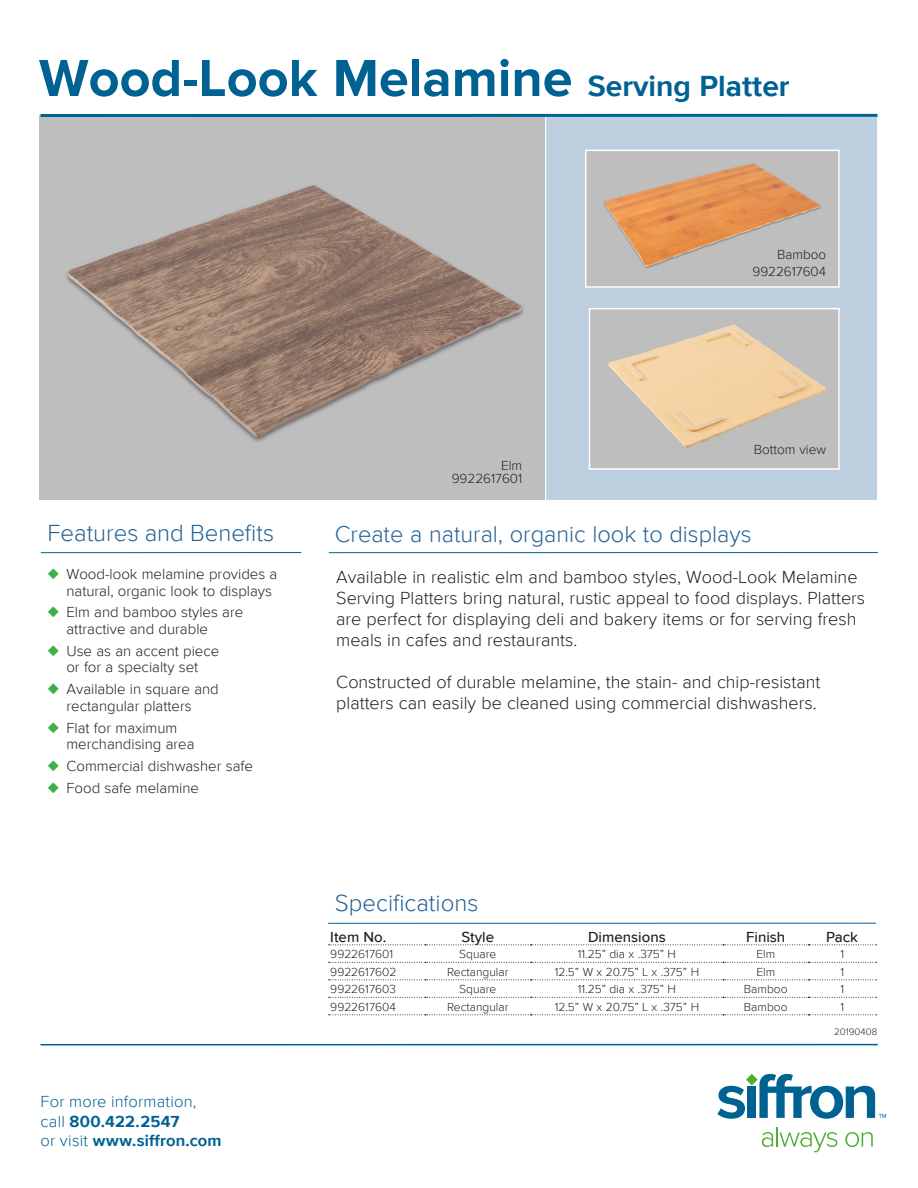
<style>
.page{position:relative;width:918px;height:1188px;background:#fff}
.page>*{position:absolute;margin:0;border:0;box-sizing:border-box;transform-origin:0 0}
.t1{font:700 54px "Proxima Nova";color:#006193}
.t2{font:300 24px "Proxima Nova";color:#236194}
.Bullet{font:300 23.55px "Proxima Nova";color:#236194}
.t3{font:300 18px/21px "Proxima Nova";color:#231f20}
.t4{font:300 16.5px/19.8px "Proxima Nova";letter-spacing:.01em;color:#006193}
.t5{font:700 16.5px "Proxima Nova";letter-spacing:.01em;color:#006193}
.t6{font:300 15px/16.5px "Proxima Nova";color:#231f20}
.t7{font:500 15px "Proxima Nova";color:#231f20}
.t8{font:300 13.5px "Proxima Nova";color:#231f20}
.t9{font:300 12px "Proxima Nova";color:#231f20}
.t10{font:300 9.75px "Proxima Nova";color:#231f20}
.s1{font-size:30px}
.s2{color:#3eb049}
.s3{font-weight:700}
.s4{font-weight:300}
</style>
<div class="page">
<img style="left:39px;top:116px;width:506px;height:384px">
<div style="left:545px;top:117px;width:332px;height:383px;background:#bdcfdf"></div>
<hr style="left:545px;top:116px;width:1px;height:387px;background:#fff">
<hr style="left:41px;top:114px;width:837px;height:3px;background:#006193">
<hr style="left:40px;top:1044px;width:838px;height:1px;background:#006193">
<svg style="left:762px;top:1127px;width:75px;height:25px"></svg>
<svg style="left:845px;top:1132px;width:28px;height:15px"></svg>
<svg style="left:717px;top:1074px;width:169px;height:45px"></svg>
<hr style="left:41px;top:552px;width:260px;height:1px;background:#006193">
<hr style="left:329px;top:552px;width:549px;height:1px;background:#006193">
<hr style="left:328px;top:923px;width:548px;height:1px;background:#006193">
<svg style="left:329px;top:944px;width:548px;height:1px"></svg>
<svg style="left:329px;top:962px;width:548px;height:1px"></svg>
<svg style="left:329px;top:979px;width:548px;height:1px"></svg>
<svg style="left:329px;top:997px;width:548px;height:1px"></svg>
<svg style="left:329px;top:1014px;width:548px;height:1px"></svg>
<img style="left:588px;top:153px;width:249px;height:132px">
<div style="left:585px;top:150px;width:255px;height:138px;border:2px solid #fff"></div>
<img style="left:592px;top:311px;width:245px;height:156px">
<div style="left:589px;top:308px;width:251px;height:162px;border:2px solid #fff"></div>
<p class="t1" style="left:39px;top:47px;width:752px">Wood-Look Melamine <span class="s1">Serving Platter</span></p>
<p class="t8" style="left:777px;top:247px;width:51px">Bamboo</p>
<p class="t8" style="left:752px;top:264px;width:75px">9922617604</p>
<p class="t8" style="left:501px;top:457px;width:23px">Elm</p>
<p class="t8" style="left:452px;top:471px;width:72px">9922617601</p>
<p class="t8" style="left:754px;top:442px;width:74px">Bottom view</p>
<p class="t2" style="left:48px;top:519px;width:228px">Features and Benefits</p>
<p class="Bullet" style="left:335px;top:521px;width:418px">Create a natural, organic look to displays</p>
<p class="t6" style="left:66px;top:566px;width:213px;text-indent:-19px"><span class="s2">◆</span> Wood-look melamine provides a natural, organic look to displays</p>
<p class="t6" style="left:66px;top:605px;width:178px;text-indent:-19px"><span class="s2">◆</span> Elm and bamboo styles are attractive and durable</p>
<p class="t6" style="left:48px;top:643px;width:173px;text-align:center"><span class="s2">◆</span> Use as an accent piece or for a specialty set</p>
<p class="t6" style="left:48px;top:681px;width:173px;text-align:center"><span class="s2">◆</span> Available in square and rectangular platters</p>
<p class="t6" style="left:66px;top:720px;width:130px;text-indent:-19px"><span class="s2">◆</span> Flat for maximum merchandising area</p>
<p class="t6" style="left:48px;top:758px;width:207px"><span class="s2">◆</span> Commercial dishwasher safe</p>
<p class="t6" style="left:48px;top:780px;width:153px"><span class="s2">◆</span> Food safe melamine</p>
<p class="t4" style="left:41px;top:1092px;width:158px">For more information, call <span class="s3">800.422.2547</span></p>
<p class="t5" style="left:41px;top:1131px;width:183px"><span class="s4">or visit</span> www.siffron.com</p>
<p class="t3" style="left:336px;top:567px;width:530px">Available in realistic elm and bamboo styles, Wood-Look Melamine Serving Platters bring natural, rustic appeal to food displays. Platters are perfect for displaying deli and bakery items or for serving fresh meals in cafes and restaurants.</p>
<p class="t3" style="left:336px;top:672px;width:486px">Constructed of durable melamine, the stain- and chip-resistant platters can easily be cleaned using commercial dishwashers.</p>
<p class="t2" style="left:335px;top:890px;width:145px">Specifications</p>
<p class="t7" style="left:330px;top:928px;width:58px">Item No.</p>
<p class="t7" style="left:462px;top:928px;width:34px">Style</p>
<p class="t7" style="left:588px;top:928px;width:79px">Dimensions</p>
<p class="t7" style="left:746px;top:928px;width:41px">Finish</p>
<p class="t7" style="left:826px;top:928px;width:33px">Pack</p>
<p class="t9" style="left:330px;top:947px;width:64px">9922617601</p>
<p class="t9" style="left:459px;top:947px;width:39px">Square</p>
<p class="t9" style="left:578px;top:947px;width:100px">11.25” dia x .375” H</p>
<p class="t9" style="left:756px;top:947px;width:20px">Elm</p>
<p class="t9" style="left:840px;top:947px;width:5px">1</p>
<p class="t9" style="left:330px;top:965px;width:68px">9922617602</p>
<p class="t9" style="left:447px;top:965px;width:63px">Rectangular</p>
<p class="t9" style="left:555px;top:965px;width:146px">12.5” W x 20.75” L x .375” H</p>
<p class="t9" style="left:756px;top:965px;width:20px">Elm</p>
<p class="t9" style="left:840px;top:965px;width:5px">1</p>
<p class="t9" style="left:330px;top:982px;width:67px">9922617603</p>
<p class="t9" style="left:459px;top:982px;width:39px">Square</p>
<p class="t9" style="left:578px;top:982px;width:100px">11.25” dia x .375” H</p>
<p class="t9" style="left:744px;top:982px;width:45px">Bamboo</p>
<p class="t9" style="left:840px;top:982px;width:5px">1</p>
<p class="t9" style="left:330px;top:1000px;width:67px">9922617604</p>
<p class="t9" style="left:447px;top:1000px;width:63px">Rectangular</p>
<p class="t9" style="left:555px;top:1000px;width:146px">12.5” W x 20.75” L x .375” H</p>
<p class="t9" style="left:744px;top:1000px;width:45px">Bamboo</p>
<p class="t9" style="left:840px;top:1000px;width:5px">1</p>
<p class="t10" style="left:834px;top:1026px;width:44px">20190408</p>
</div>
